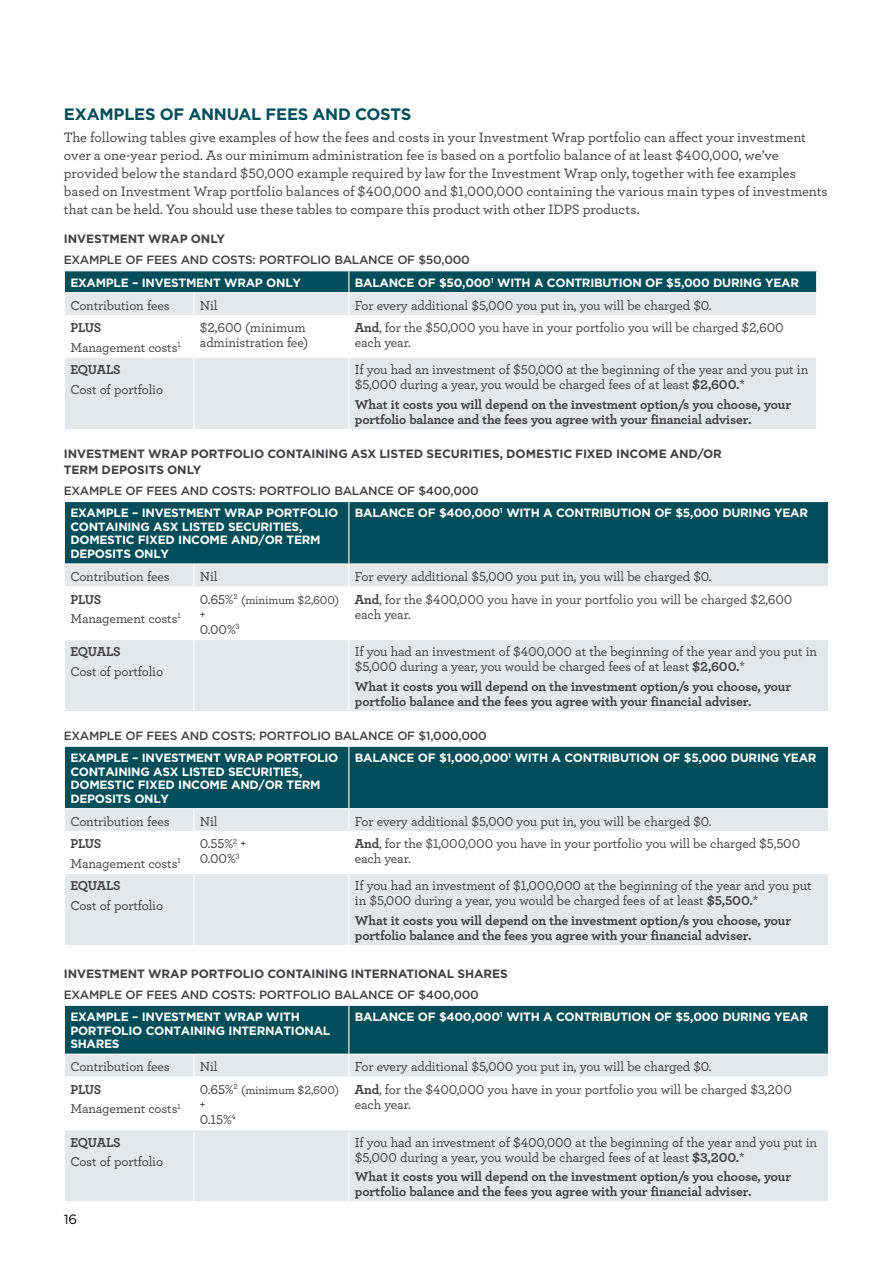
<style>
.page{position:relative;width:893px;height:1263px;background:#fff}
.page>*{position:absolute;margin:0;border:0;box-sizing:border-box;transform-origin:0 0}
.t1{font:700 16.5px "Gotham";letter-spacing:-.02em;color:#004e59}
.t2{font:500 14.25px/18px "Archer";color:#414042}
.t3{font:500 13.5px/15px "Archer";letter-spacing:-.01em;color:#414042}
.t4{font:700 13.5px/15px "Archer";letter-spacing:-.01em;color:#414042}
.t5{font:13.5px "Gotham";color:#000}
.t6{font:700 12px/13.5px "Gotham";letter-spacing:-.025em;color:#fff}
.t7{font:500 12px "Gotham";letter-spacing:-.025em;color:#414042}
.t8{font:700 12px/16.5px "Gotham";letter-spacing:-.005em;color:#414042}
.t9{font:500 12px "Archer";letter-spacing:-.01em;color:#414042}
.s1{font-weight:700}
.s2{font-size:13.5px}
</style>
<div class="page">
<div style="left:65px;top:358px;width:751px;height:71px;background:#e6e7e8"></div>
<svg style="left:64px;top:271px;width:753px;height:44px;background:#799ea4"></svg>
<hr style="left:193px;top:358px;width:2px;height:71px;background:#fff">
<hr style="left:348px;top:358px;width:1px;height:71px;background:#fff">
<hr style="left:64px;top:292px;width:130px;height:1px;background:#fff">
<hr style="left:349px;top:292px;width:468px;height:1px;background:#fff">
<div style="left:65px;top:502px;width:763px;height:61px;background:#004e59"></div>
<div style="left:65px;top:640px;width:763px;height:71px;background:#e6e7e8"></div>
<hr style="left:348px;top:502px;width:1px;height:61px;background:#fff">
<div style="left:65px;top:564px;width:763px;height:22px;background:#e6e7e8"></div>
<hr style="left:193px;top:640px;width:2px;height:71px;background:#fff">
<hr style="left:348px;top:640px;width:1px;height:71px;background:#fff">
<div style="left:65px;top:747px;width:763px;height:61px;background:#004e59"></div>
<div style="left:65px;top:874px;width:763px;height:71px;background:#e6e7e8"></div>
<hr style="left:348px;top:747px;width:1px;height:61px;background:#fff">
<div style="left:65px;top:809px;width:763px;height:22px;background:#e6e7e8"></div>
<hr style="left:193px;top:874px;width:2px;height:71px;background:#fff">
<hr style="left:348px;top:874px;width:1px;height:71px;background:#fff">
<div style="left:65px;top:1130px;width:763px;height:71px;background:#e6e7e8"></div>
<svg style="left:64px;top:1005px;width:765px;height:71px;background:#4a7f87"></svg>
<hr style="left:193px;top:1130px;width:2px;height:71px;background:#fff">
<hr style="left:348px;top:1130px;width:1px;height:71px;background:#fff">
<hr style="left:64px;top:1054px;width:130px;height:1px;background:#fff">
<hr style="left:349px;top:1054px;width:480px;height:1px;background:#fff">
<p class="t1" style="left:64px;top:105px;width:349px">EXAMPLES OF ANNUAL FEES AND COSTS</p>
<p class="t2" style="left:64px;top:128px;width:765px">The following tables give examples of how the fees and costs in your Investment Wrap portfolio can affect your investment over a one-year period. As our minimum administration fee is based on a portfolio balance of at least $400,000, we’ve provided below the standard $50,000 example required by law for the Investment Wrap only, together with fee examples based on Investment Wrap portfolio balances of $400,000 and $1,000,000 containing the various main types of investments that can be held. You should use these tables to compare this product with other IDPS products.</p>
<p class="t8" style="left:64px;top:231px;width:163px">INVESTMENT WRAP ONLY</p>
<p class="t7" style="left:64px;top:252px;width:408px">EXAMPLE OF FEES AND COSTS: PORTFOLIO BALANCE OF $50,000</p>
<p class="t6" style="left:70px;top:275px;width:232px">EXAMPLE – INVESTMENT WRAP ONLY</p>
<p class="t6" style="left:355px;top:275px;width:446px">BALANCE OF $50,000<sup>1</sup> WITH A CONTRIBUTION OF $5,000 DURING YEAR</p>
<p class="t3" style="left:70px;top:297px;width:101px">Contribution fees</p>
<p class="t3" style="left:200px;top:297px;width:19px">Nil</p>
<p class="t3" style="left:355px;top:297px;width:358px">For every additional $5,000 you put in, you will be charged $0.</p>
<p class="t3" style="left:70px;top:317px;width:112px;line-height:19.2px"><span class="s1">PLUS<br></span>Management costs<sup>1</sup></p>
<p class="t3" style="left:200px;top:320px;width:110px">$2,600 (minimum administration fee)</p>
<p class="t3" style="left:355px;top:320px;width:430px"><span class="s1">And</span>, for the $50,000 you have in your portfolio you will be charged $2,600 each year.</p>
<p class="t4" style="left:70px;top:361px;width:52px">EQUALS</p>
<p class="t3" style="left:70px;top:381px;width:94px">Cost of portfolio</p>
<p class="t3" style="left:355px;top:362px;width:455px">If you had an investment of $50,000 at the beginning of the year and you put in $5,000 during a year, you would be charged fees of at least <span class="s1">$2,600.</span>*</p>
<p class="t4" style="left:355px;top:396px;width:438px">What it costs you will depend on the investment option/s you choose, your portfolio balance and the fees you agree with your financial adviser.</p>
<p class="t8" style="left:64px;top:445px;width:660px">INVESTMENT WRAP PORTFOLIO CONTAINING ASX LISTED SECURITIES, DOMESTIC FIXED INCOME AND/OR<br>TERM DEPOSITS ONLY</p>
<p class="t7" style="left:64px;top:483px;width:417px">EXAMPLE OF FEES AND COSTS: PORTFOLIO BALANCE OF $400,000</p>
<p class="t6" style="left:70px;top:506px;width:269px">EXAMPLE – INVESTMENT WRAP PORTFOLIO<br>CONTAINING ASX LISTED SECURITIES,<br>DOMESTIC FIXED INCOME AND/OR TERM<br>DEPOSITS ONLY</p>
<p class="t6" style="left:355px;top:506px;width:455px">BALANCE OF $400,000<sup>1</sup> WITH A CONTRIBUTION OF $5,000 DURING YEAR</p>
<p class="t3" style="left:70px;top:568px;width:101px">Contribution fees</p>
<p class="t3" style="left:200px;top:568px;width:19px">Nil</p>
<p class="t3" style="left:355px;top:568px;width:358px">For every additional $5,000 you put in, you will be charged $0.</p>
<p class="t3" style="left:70px;top:589px;width:112px;line-height:19.2px"><span class="s1">PLUS<br></span>Management costs<sup>1</sup></p>
<p class="t9" style="left:200px;top:591px;width:141px"><span class="s2">0.65%</span><sup>2</sup> (minimum $2,600)</p>
<p class="t3" style="left:355px;top:591px;width:439px"><span class="s1">And</span>, for the $400,000 you have in your portfolio you will be charged $2,600 each year.</p>
<p class="t3" style="left:200px;top:606px;width:41px">+<br>0.00%<sup>3</sup></p>
<p class="t3" style="left:355px;top:644px;width:464px">If you had an investment of $400,000 at the beginning of the year and you put in $5,000 during a year, you would be charged fees of at least <span class="s1">$2,600.</span>*</p>
<p class="t4" style="left:355px;top:678px;width:438px">What it costs you will depend on the investment option/s you choose, your portfolio balance and the fees you agree with your financial adviser.</p>
<p class="t7" style="left:64px;top:728px;width:425px">EXAMPLE OF FEES AND COSTS: PORTFOLIO BALANCE OF $1,000,000</p>
<p class="t6" style="left:70px;top:751px;width:269px">EXAMPLE – INVESTMENT WRAP PORTFOLIO<br>CONTAINING ASX LISTED SECURITIES,<br>DOMESTIC FIXED INCOME AND/OR TERM<br>DEPOSITS ONLY</p>
<p class="t6" style="left:355px;top:751px;width:463px">BALANCE OF $1,000,000<sup>1</sup> WITH A CONTRIBUTION OF $5,000 DURING YEAR</p>
<p class="t3" style="left:70px;top:813px;width:101px">Contribution fees</p>
<p class="t3" style="left:200px;top:813px;width:19px">Nil</p>
<p class="t3" style="left:355px;top:813px;width:358px">For every additional $5,000 you put in, you will be charged $0.</p>
<p class="t3" style="left:70px;top:833px;width:112px;line-height:19.2px"><span class="s1">PLUS<br></span>Management costs<sup>1</sup></p>
<p class="t3" style="left:200px;top:835px;width:48px">0.55%<sup>2</sup> +<br>0.00%<sup>3</sup></p>
<p class="t3" style="left:355px;top:835px;width:447px"><span class="s1">And</span>, for the $1,000,000 you have in your portfolio you will be charged $5,500 each year.</p>
<p class="t4" style="left:70px;top:877px;width:52px">EQUALS</p>
<p class="t3" style="left:70px;top:897px;width:94px">Cost of portfolio</p>
<p class="t4" style="left:70px;top:643px;width:52px">EQUALS</p>
<p class="t3" style="left:70px;top:663px;width:94px">Cost of portfolio</p>
<p class="t3" style="left:355px;top:878px;width:458px">If you had an investment of $1,000,000 at the beginning of the year and you put in $5,000 during a year, you would be charged fees of at least <span class="s1">$5,500.</span>*</p>
<p class="t4" style="left:355px;top:912px;width:438px">What it costs you will depend on the investment option/s you choose, your portfolio balance and the fees you agree with your financial adviser.</p>
<p class="t8" style="left:64px;top:965px;width:446px">INVESTMENT WRAP PORTFOLIO CONTAINING INTERNATIONAL SHARES</p>
<p class="t7" style="left:64px;top:986px;width:417px">EXAMPLE OF FEES AND COSTS: PORTFOLIO BALANCE OF $400,000</p>
<p class="t6" style="left:70px;top:1010px;width:262px">EXAMPLE – INVESTMENT WRAP WITH<br>PORTFOLIO CONTAINING INTERNATIONAL<br>SHARES</p>
<p class="t6" style="left:355px;top:1010px;width:455px">BALANCE OF $400,000<sup>1</sup> WITH A CONTRIBUTION OF $5,000 DURING YEAR</p>
<p class="t3" style="left:70px;top:1058px;width:101px">Contribution fees</p>
<p class="t3" style="left:200px;top:1058px;width:19px">Nil</p>
<p class="t3" style="left:355px;top:1058px;width:358px">For every additional $5,000 you put in, you will be charged $0.</p>
<p class="t3" style="left:70px;top:1079px;width:112px;line-height:19.2px"><span class="s1">PLUS<br></span>Management costs<sup>1</sup></p>
<p class="t9" style="left:200px;top:1081px;width:141px"><span class="s2">0.65%</span><sup>2</sup> (minimum $2,600)</p>
<p class="t3" style="left:355px;top:1081px;width:438px"><span class="s1">And</span>, for the $400,000 you have in your portfolio you will be charged $3,200 each year.</p>
<p class="t3" style="left:200px;top:1096px;width:38px">+<br>0.15%<sup>4</sup></p>
<p class="t4" style="left:70px;top:1134px;width:52px">EQUALS</p>
<p class="t3" style="left:70px;top:1153px;width:94px">Cost of portfolio</p>
<p class="t5" style="left:64px;top:1210px;width:15px">16</p>
<p class="t3" style="left:355px;top:1134px;width:464px">If you had an investment of $400,000 at the beginning of the year and you put in $5,000 during a year, you would be charged fees of at least <span class="s1">$3,200.</span>*</p>
<p class="t4" style="left:355px;top:1168px;width:438px">What it costs you will depend on the investment option/s you choose, your portfolio balance and the fees you agree with your financial adviser.</p>
</div>
